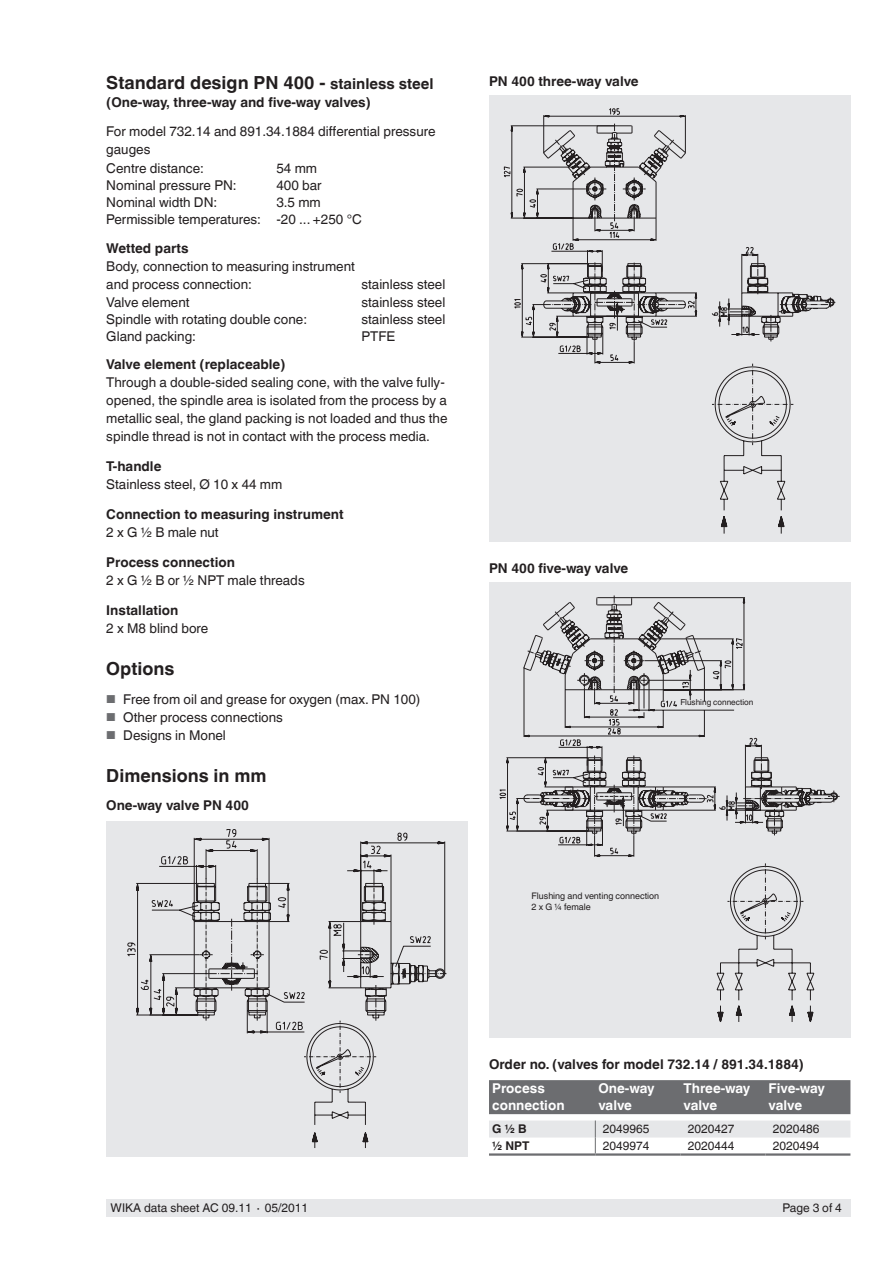
<style>
.page{position:relative;width:893px;height:1263px;background:#fff}
.page>*{position:absolute;margin:0;border:0;box-sizing:border-box;transform-origin:0 0}
.t1{font:700 18px "Helvetica World";color:#231f20}
.t2{font:13.5px/18px "Helvetica World";color:#231f20}
.t3{font:700 13.5px "Helvetica World";color:#231f20}
.t4{font:700 13.5px/16.5px "Helvetica World";color:#fff}
.t5{font:700 13.5px/16.5px "Helvetica World";letter-spacing:-.02em;color:#fff}
.t6{font:13.5px "Helvetica World";letter-spacing:.245em;color:#231f20}
.t7{font:12px "Helvetica World";color:#231f20}
.t8{font:700 12px "Helvetica World";color:#231f20}
.t9{font:9px/10.5px "Helvetica World";color:#231f20}
.t10{font:8.25px "Helvetica World";color:#231f20}
.s1{font-size:15px}
.s2{font-size:11.55px;color:#6c6d70}
</style>
<div class="page">
<div style="left:106px;top:1199px;width:744px;height:17px;background:#e6e7e9"></div>
<div style="left:106px;top:821px;width:362px;height:336px;background:#e6e7e9"></div>
<div style="left:489px;top:96px;width:361px;height:446px;background:#e6e7e9"></div>
<div style="left:489px;top:583px;width:361px;height:454px;background:#e6e7e9"></div>
<svg style="left:128px;top:829px;width:317px;height:319px"></svg>
<svg style="left:712px;top:364px;width:81px;height:170px"></svg>
<svg style="left:558px;top:108px;width:77px;height:256px"></svg>
<svg style="left:504px;top:115px;width:330px;height:227px"></svg>
<svg style="left:716px;top:863px;width:98px;height:159px"></svg>
<svg style="left:499px;top:757px;width:24px;height:75px"></svg>
<svg style="left:558px;top:795px;width:282px;height:62px"></svg>
<svg style="left:523px;top:635px;width:53px;height:113px"></svg>
<svg style="left:541px;top:582px;width:204px;height:118px"></svg>
<svg style="left:576px;top:597px;width:262px;height:214px"></svg>
<svg style="left:523px;top:757px;width:275px;height:77px"></svg>
<div style="left:489px;top:1080px;width:361px;height:34px;background:#6c6d70"></div>
<hr style="left:489px;top:1153px;width:106px;height:3px;background:#6c6d70">
<hr style="left:595px;top:1153px;width:85px;height:3px;background:#6c6d70">
<hr style="left:680px;top:1153px;width:85px;height:3px;background:#6c6d70">
<hr style="left:765px;top:1153px;width:85px;height:3px;background:#6c6d70">
<svg style="left:489px;top:1120px;width:361px;height:33px"></svg>
<h1 class="t1" style="left:106px;top:73px;width:329px">Standard design PN 400 - <span class="s1">stainless steel</span></h1>
<p class="t3" style="left:106px;top:95px;width:266px">(One-way, three-way and five-way valves)</p>
<p class="t2" style="left:106px;top:122px;width:331px;line-height:18.5px">For model 732.14 and 891.34.1884 differential pressure gauges<br>Centre distance:</p>
<p class="t2" style="left:276px;top:159px;width:42px">54 mm</p>
<p class="t2" style="left:106px;top:176px;width:132px">Nominal pressure PN:</p>
<p class="t2" style="left:276px;top:176px;width:47px">400 bar</p>
<p class="t2" style="left:106px;top:193px;width:112px">Nominal width DN:</p>
<p class="t2" style="left:106px;top:194px;width:257px;line-height:17.1px;text-indent:170px">3.5 mm<br>Permissible temperatures: -20 ... +250 °C</p>
<p class="t3" style="left:106px;top:240px;width:84px">Wetted parts</p>
<p class="t2" style="left:106px;top:258px;width:250px">Body, connection to measuring instrument and process connection:</p>
<p class="t2" style="left:361px;top:276px;width:85px">stainless steel</p>
<p class="t2" style="left:106px;top:293px;width:85px">Valve element</p>
<p class="t2" style="left:361px;top:293px;width:85px">stainless steel</p>
<p class="t2" style="left:106px;top:310px;width:202px">Spindle with rotating double cone:</p>
<p class="t2" style="left:361px;top:310px;width:85px">stainless steel</p>
<p class="t2" style="left:106px;top:327px;width:91px">Gland packing:</p>
<p class="t2" style="left:361px;top:327px;width:35px">PTFE</p>
<p class="t3" style="left:106px;top:356px;width:181px">Valve element (replaceable)</p>
<p class="t2" style="left:106px;top:373px;width:343px">Through a double-sided sealing cone, with the valve fully&shy;opened, the spindle area is isolated from the process by a metallic seal, the gland packing is not loaded and thus the spindle thread is not in contact with the process media.</p>
<p class="t3" style="left:106px;top:458px;width:57px">T-handle</p>
<p class="t2" style="left:106px;top:475px;width:178px">Stainless steel, Ø 10 x 44 mm</p>
<p class="t3" style="left:106px;top:506px;width:239px">Connection to measuring instrument</p>
<p class="t6" style="left:106px;top:524px;width:114px">2xG½Bmalenut</p>
<p class="t3" style="left:106px;top:554px;width:130px">Process connection</p>
<p class="t2" style="left:106px;top:571px;width:200px">2 x G ½ B or ½ NPT male threads</p>
<p class="t3" style="left:106px;top:602px;width:73px">Installation</p>
<p class="t2" style="left:106px;top:619px;width:104px">2 x M8 blind bore</p>
<h1 class="t1" style="left:106px;top:658px;width:70px">Options</h1>
<p class="t2" style="left:106px;top:690px;width:316px"><span class="s2">■</span> Free from oil and grease for oxygen (max. PN 100)</p>
<p class="t2" style="left:106px;top:708px;width:178px"><span class="s2">■</span> Other process connections</p>
<p class="t2" style="left:106px;top:726px;width:121px"><span class="s2">■</span> Designs in Monel</p>
<h1 class="t1" style="left:106px;top:765px;width:162px">Dimensions in mm</h1>
<p class="t3" style="left:106px;top:797px;width:144px">One-way valve PN 400</p>
<p class="t3" style="left:489px;top:74px;width:151px">PN 400 three-way valve</p>
<p class="t3" style="left:489px;top:561px;width:141px">PN 400 five-way valve</p>
<p class="t10" style="left:680px;top:698px;width:74px">Flushing connection</p>
<p class="t9" style="left:531px;top:891px;width:129px">Flushing and venting connection<br>2 x G ¼ female</p>
<p class="t3" style="left:489px;top:1056px;width:316px">Order no. (valves for model 732.14 / 891.34.1884)</p>
<p class="t4" style="left:492px;top:1080px;width:74px">Process connection</p>
<p class="t4" style="left:598px;top:1080px;width:58px">One-way valve</p>
<p class="t4" style="left:684px;top:1080px;width:68px">Three-way valve</p>
<p class="t5" style="left:769px;top:1080px;width:58px">Five-way valve</p>
<p class="t8" style="left:492px;top:1122px;width:36px">G ½ B</p>
<p class="t7" style="left:603px;top:1122px;width:48px">2049965</p>
<p class="t7" style="left:688px;top:1122px;width:48px">2020427</p>
<p class="t7" style="left:773px;top:1122px;width:48px">2020486</p>
<p class="t8" style="left:492px;top:1139px;width:39px">½ NPT</p>
<p class="t7" style="left:603px;top:1139px;width:48px">2049974</p>
<p class="t7" style="left:688px;top:1139px;width:48px">2020444</p>
<p class="t7" style="left:773px;top:1139px;width:48px">2020494</p>
<p class="t7" style="left:111px;top:1201px;width:199px">WIKA data sheet AC 09.11 ∙ 05/2011</p>
<p class="t7" style="left:782px;top:1201px;width:61px">Page 3 of 4</p>
</div>
